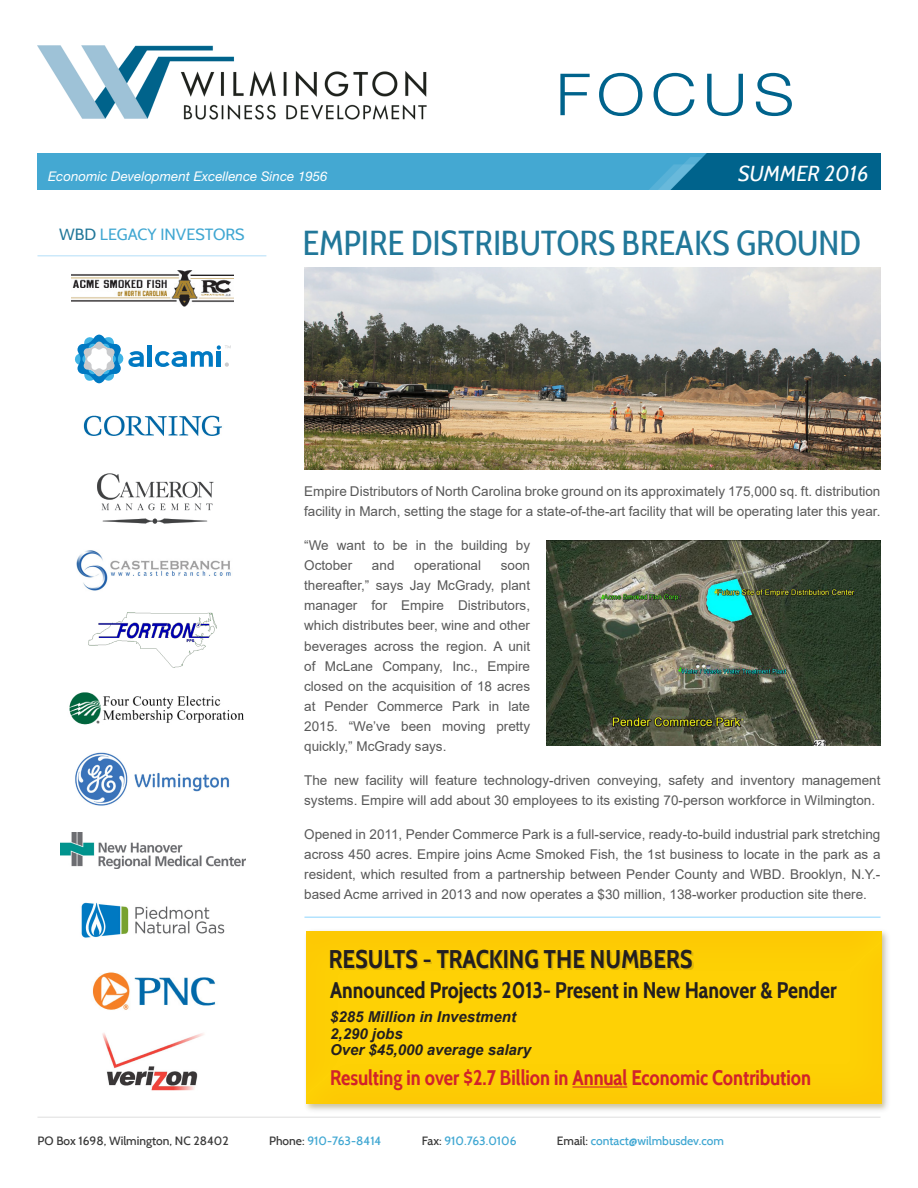
<style>
.page{position:relative;width:918px;height:1188px;background:#fff}
.page>*{position:absolute;margin:0;border:0;box-sizing:border-box;transform-origin:0 0}
.t1{font:300 58.05px "Helvetica Neue";letter-spacing:.1em;color:#00638c;scale:1.11 1}
.t2{font:34.5px "Cabin Condensed";color:#217799}
.t3{font:700 25.5px "Cabin Condensed";color:#231f20}
.t4{font:700 22.5px "Cabin Condensed";color:#231f20}
.t5{font:italic 21.6px "Cabin";color:#fff}
.t6{font:700 21px "Cabin Condensed";color:#d1232a}
.t7{font:16.2px "Cabin";color:#40a7d2}
.t8{font:italic 700 15px/16.5px "Arial";color:#231f20}
.t9{font:13.5px/20.1px "Arial";color:#585858}
.t10{font:italic 13.35px "Helvetica Neue";color:#fff}
.t11{font:500 12px "Cabin";color:#40a7d2}
.t12{font:500 12px "Cabin";color:#3a3a3a}
.s1{color:#217799}
.s2{color:#3a3a3a}
</style>
<div class="page">
<img style="left:38px;top:45px;width:389px;height:75px">
<img style="left:38px;top:153px;width:842px;height:37px">
<hr style="left:38px;top:1117px;width:842px;height:1px;background:#e1e1e1">
<img style="left:97px;top:473px;width:117px;height:51px">
<img style="left:83px;top:415px;width:139px;height:21px">
<img style="left:102px;top:1033px;width:102px;height:58px">
<hr style="left:38px;top:255px;width:228px;height:1px;background:#cce9fa">
<img style="left:69px;top:692px;width:175px;height:32px">
<img style="left:81px;top:902px;width:144px;height:36px">
<img style="left:92px;top:972px;width:124px;height:38px">
<img style="left:75px;top:752px;width:155px;height:54px">
<img style="left:76px;top:550px;width:155px;height:41px">
<img style="left:72px;top:271px;width:162px;height:36px">
<img style="left:88px;top:612px;width:129px;height:56px">
<div style="left:303px;top:928px;width:588px;height:186px;background:#231f20;opacity:.25"></div>
<div style="left:299px;top:925px;width:583px;height:180px;background:#fed105"></div>
<div style="left:332px;top:951px;width:362px;height:19px;background:#231f20;opacity:.14"></div>
<hr style="left:573px;top:1086px;width:54px;height:2px;background:#d1232a">
<hr style="left:148px;top:345px;width:4px;height:22px;background:#0079c2">
<svg style="left:75px;top:335px;width:69px;height:48px"></svg>
<svg style="left:155px;top:345px;width:76px;height:22px"></svg>
<img style="left:61px;top:832px;width:184px;height:37px">
<img style="left:547px;top:540px;width:333px;height:205px">
<img style="left:304px;top:267px;width:576px;height:202px">
<hr style="left:304px;top:916px;width:576px;height:2px;background:#b3e3fe">
<p class="t1" style="left:556px;top:59px;width:216px">FOCUS</p>
<p class="t10" style="left:48px;top:168px;width:281px">Economic Development Excellence Since 1956</p>
<p class="t5" style="left:738px;top:160px;width:132px">SUMMER 2016</p>
<p class="t7" style="left:59px;top:225px;width:187px"><span class="s1">WBD</span> LEGACY INVESTORS</p>
<p class="t2" style="left:303px;top:222px;width:560px">EMPIRE DISTRIBUTORS BREAKS GROUND</p>
<p class="t9" style="left:304px;top:481px;width:578px">Empire Distributors of North Carolina broke ground on its approximately 175,000 sq. ft. distribution facility in March, setting the stage for a state-of-the-art facility that will be operating later this year.</p>
<p class="t9" style="left:304px;top:535px;width:227px">“We want to be in the building by<br>October</p>
<p class="t9" style="left:372px;top:555px;width:24px">and</p>
<p class="t9" style="left:414px;top:555px;width:68px">operational</p>
<p class="t9" style="left:304px;top:555px;width:227px;text-align:justify;text-indent:197px">soon thereafter,” says Jay McGrady, plant manager for Empire Distributors, which distributes beer, wine and other beverages across the region. A unit of McLane Company, Inc., Empire closed on the acquisition of 18 acres at Pender Commerce Park in late 2015. “We’ve been moving pretty quickly,” McGrady says.</p>
<p class="t9" style="left:304px;top:770px;width:578px">The new facility will feature technology-driven conveying, safety and inventory management systems. Empire will add about 30 employees to its existing 70-person workforce in Wilmington.</p>
<p class="t9" style="left:304px;top:824px;width:578px;text-align:justify">Opened in 2011, Pender Commerce Park is a full-service, ready-to-build industrial park stretching across 450 acres. Empire joins Acme Smoked Fish, the 1st business to locate in the park as a resident, which resulted from a partnership between Pender County and WBD. Brooklyn, N.Y.- based Acme arrived in 2013 and now operates a $30 million, 138-worker production site there.</p>
<p class="t3" style="left:329px;top:944px;width:365px">RESULTS - TRACKING THE NUMBERS</p>
<p class="t4" style="left:330px;top:977px;width:508px">Announced Projects 2013- Present in New Hanover &amp; Pender</p>
<p class="t8" style="left:330px;top:1009px;width:202px">$285 Million in Investment<br>2,290 jobs<br>Over $45,000 average salary</p>
<p class="t6" style="left:330px;top:1065px;width:482px">Resulting in over $2.7 Billion in Annual Economic Contribution</p>
<p class="t12" style="left:38px;top:1134px;width:193px">PO Box 1698, Wilmington, NC 28402</p>
<p class="t11" style="left:269px;top:1134px;width:114px"><span class="s2">Phone:</span> 910-763-8414</p>
<p class="t11" style="left:422px;top:1134px;width:96px"><span class="s2">Fax:</span> 910.763.0106</p>
<p class="t11" style="left:557px;top:1134px;width:168px"><span class="s2">Email:</span> contact@wilmbusdev.com</p>
</div>
